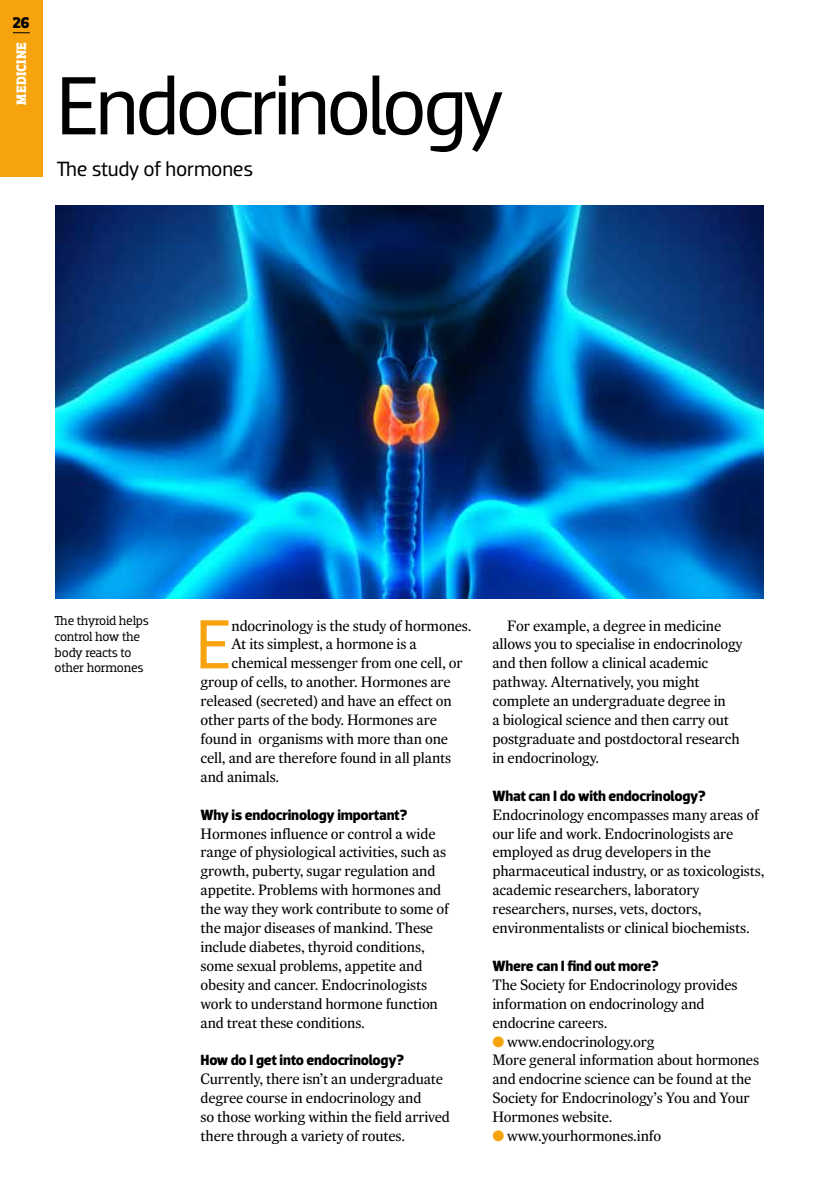
<style>
.page{position:relative;width:829px;height:1191px;background:#fff}
.page>*{position:absolute;margin:0;border:0;box-sizing:border-box;transform-origin:0 0}
.t1{font:84px "Dobra";letter-spacing:-.045em;color:#000}
.t2{font:70.7px "Dobra";color:#f6a30d}
.t3{font:21px "Dobra";letter-spacing:-.01em;color:#000}
.t4{font:700 15.75px "Dobra Slab";color:#000}
.t5{font:15.05px/18.9px "Expresso Text";letter-spacing:-.01em;color:#000}
.t6{font:700 15.05px "Dobra";letter-spacing:-.015em;color:#000}
.t7{font:700 14px "Dobra Slab";letter-spacing:.02em;color:#fff}
.t8{font:13.12px/15.8px "Dobra Slab";letter-spacing:-.02em;color:#000}
.s1{color:#f6a30d}
</style>
<div class="page">
<div style="left:0;top:0;width:43px;height:177px;background:#f6a30d"></div>
<svg style="left:13px;top:32px;width:17px;height:1px"></svg>
<img style="left:55px;top:205px;width:708px;height:393px">
<p class="t4" style="left:13px;top:13px;width:18px">26</p>
<p class="t7" style="left:13px;top:105px;width:64px;rotate:-90deg">MEDICINE</p>
<h1 class="t1" style="left:56px;top:57px;width:448px">Endocrinology</h1>
<h3 class="t3" style="left:56px;top:157px;width:199px">The study of hormones</h3>
<p class="t8" style="left:55px;top:613px;width:96px">The thyroid helps control how the body reacts to other hormones</p>
<h2 class="t2" style="left:195px;top:603px;width:38px">E</h2>
<p class="t5" style="left:231px;top:615px;width:241px">ndocrinology is the study of hormones.</p>
<p class="t5" style="left:231px;top:634px;width:187px">At its simplest, a hormone is a</p>
<p class="t5" style="left:231px;top:653px;width:232px">chemical messenger from one cell, or</p>
<p class="t5" style="left:200px;top:672px;width:252px">group of cells, to another. Hormones are</p>
<p class="t5" style="left:200px;top:691px;width:253px">released (secreted) and have an effect on</p>
<p class="t5" style="left:200px;top:710px;width:238px">other parts of the body. Hormones are</p>
<p class="t5" style="left:200px;top:729px;width:249px">found in organisms with more than one</p>
<p class="t5" style="left:200px;top:748px;width:252px">cell, and are therefore found in all plants</p>
<p class="t5" style="left:200px;top:767px;width:80px">and animals.</p>
<p class="t6" style="left:200px;top:805px;width:208px">Why is endocrinology important?</p>
<p class="t5" style="left:200px;top:823px;width:250px">Hormones influence or control a wide range of physiological activities, such as growth, puberty, sugar regulation and appetite. Problems with hormones and the way they work contribute to some of the major diseases of mankind. These include diabetes, thyroid conditions, some sexual problems, appetite and obesity and cancer. Endocrinologists work to understand hormone function and treat these conditions.</p>
<p class="t6" style="left:200px;top:1051px;width:205px">How do I get into endocrinology?</p>
<p class="t5" style="left:200px;top:1069px;width:251px">Currently, there isn’t an undergraduate degree course in endocrinology and<br>so those working within the field arrived there through a variety of routes.</p>
<p class="t5" style="left:492px;top:615px;width:251px;text-indent:15px">For example, a degree in medicine allows you to specialise in endocrinology and then follow a clinical academic pathway. Alternatively, you might complete an undergraduate degree in<br>a biological science and then carry out postgraduate and postdoctoral research in endocrinology.</p>
<p class="t6" style="left:492px;top:787px;width:215px">What can I do with endocrinology?</p>
<p class="t5" style="left:492px;top:804px;width:273px">Endocrinology encompasses many areas of our life and work. Endocrinologists are employed as drug developers in the pharmaceutical industry, or as toxicologists, academic researchers, laboratory researchers, nurses, vets, doctors, environmentalists or clinical biochemists.</p>
<p class="t6" style="left:492px;top:957px;width:168px">Where can I find out more?</p>
<p class="t5" style="left:492px;top:974px;width:246px">The Society for Endocrinology provides information on endocrinology and endocrine careers.</p>
<p class="t5" style="left:492px;top:1031px;width:268px"><span class="s1">●</span> www.endocrinology.org<br>More general information about hormones and endocrine science can be found at the Society for Endocrinology’s You and Your Hormones website.</p>
<p class="t5" style="left:492px;top:1126px;width:170px"><span class="s1">●</span> www.yourhormones.info</p>
</div>
